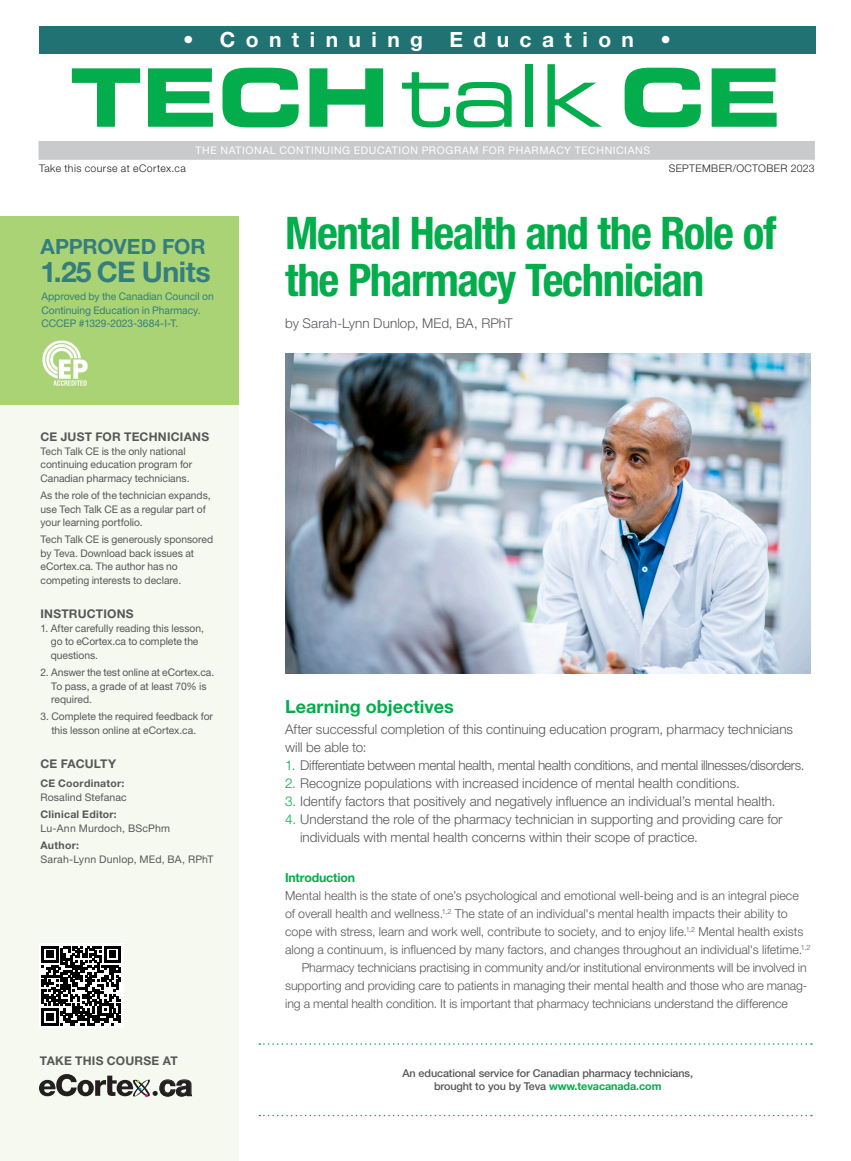
<style>
.page{position:relative;width:851px;height:1161px;background:#fff}
.page>*{position:absolute;margin:0;border:0;box-sizing:border-box;transform-origin:0 0}
.t1{font:80.7px "Eurostile LT Std Bold Ex 2";color:#03ad4c}
.bylines{font:700 condensed 45px/46.5px "Helvetica Neue LT Std";letter-spacing:-.03em;color:#03ad4c}
.t2{font:700 29.85px "Helvetica Neue LT Std";color:#231f20}
.t3{font:700 28.5px "Helvetica Neue LT Std";letter-spacing:-.015em;color:#357e7d}
.t4{font:700 21px "Helvetica Neue LT Std";letter-spacing:.495em;color:#fff}
.t5{font:700 21px "Helvetica Neue LT Std";letter-spacing:-.005em;color:#357e7d}
.t6{font:700 18px "Helvetica Neue LT Std";color:#03ad4c}
.text{font:300 13.5px/18px "Helvetica Neue LT Std";color:#57585a}
.text-2{font:300 13.5px "Helvetica Neue LT Std";letter-spacing:-.025em;color:#57585a}
.bylines-2{font:300 13.5px "Helvetica Neue LT Std";letter-spacing:.005em;color:#57585a}
.TT___MAIN_TEXT{font:300 12.3px/18px "Helvetica Neue LT Std";color:#57585a}
.TT___SUBHEAD{font:700 12.3px "Helvetica Neue LT Std";letter-spacing:-.02em;color:#03ad4c}
.t7{font:700 12px "Helvetica Neue LT Std";letter-spacing:.02em;color:#57585a}
.TT___ENDORSEMENT_COPY{font:500 10.8px/13.2px "Helvetica Neue LT Std";letter-spacing:-.01em;color:#57585a;text-align:center}
.t8{font:10.5px/13.5px "Helvetica Neue LT Std";letter-spacing:-.005em;color:#57585a}
.t9{font:10.5px/13.5px "Helvetica Neue LT Std";letter-spacing:-.005em;color:#357e7d}
.t10{font:10.5px "Helvetica Neue LT Std";letter-spacing:.055em;color:#fff}
.t11{font:300 10.5px "Helvetica Neue LT Std";letter-spacing:.04em;color:#231f20}
.t12{font:10.5px/13.5px "Helvetica Neue LT Std";letter-spacing:.015em;color:#57585a}
.t13{font:700 10.5px "Helvetica Neue LT Std";letter-spacing:.025em;color:#57585a}
.t14{font:10.5px "Helvetica Neue LT Std";letter-spacing:.02em;color:#57585a}
.s1{font-family:"Eurostile LT Std Ex 2";font-size:86.4px}
.s2{font-weight:700}
.s3{color:#03ad4c}
.s4{font-weight:700;color:#03ad4c}
</style>
<div class="page">
<div style="left:0;top:351px;width:238px;height:810px;background:#f5f9ef"></div>
<div style="left:39px;top:26px;width:776px;height:28px;background:#207372"></div>
<div style="left:38px;top:141px;width:776px;height:19px;background:#c9cacc"></div>
<div style="left:0;top:217px;width:238px;height:188px;background:#aad375"></div>
<img style="left:42px;top:340px;width:46px;height:46px">
<svg style="left:259px;top:1043px;width:552px;height:2px"></svg>
<svg style="left:259px;top:1115px;width:552px;height:1px"></svg>
<img style="left:285px;top:354px;width:525px;height:319px">
<svg style="left:39px;top:1074px;width:111px;height:23px"></svg>
<svg style="left:160px;top:1080px;width:32px;height:16px"></svg>
<div style="left:39px;top:943px;width:84px;height:85px;background:#fff"></div>
<svg style="left:41px;top:946px;width:80px;height:79px"></svg>
<p class="t4" style="left:183px;top:26px;width:241px">• Continuing</p>
<p class="t4" style="left:449px;top:26px;width:186px">Education</p>
<p class="t4" style="left:660px;top:26px;width:12px">•</p>
<p class="t1" style="left:70px;top:41px;width:712px">TECH<span class="s1">talk</span> CE</p>
<p class="t10" style="left:195px;top:144px;width:456px">THE NATIONAL CONTINUING EDUCATION PROGRAM FOR PHARMACY TECHNICIANS</p>
<p class="t11" style="left:39px;top:162px;width:148px">Take this course at eCortex.ca</p>
<p class="t11" style="left:668px;top:162px;width:148px">SEPTEMBER/OCTOBER 2023</p>
<p class="t5" style="left:40px;top:234px;width:167px">APPROVED FOR</p>
<p class="t3" style="left:40px;top:254px;width:172px">1.25 CE Units</p>
<p class="t9" style="left:41px;top:290px;width:174px">Approved by the Canadian Council on<br>Continuing Education in Pharmacy.<br>CCCEP #1329-2023-3684-I-T.</p>
<p class="t7" style="left:40px;top:430px;width:170px">CE JUST FOR TECHNICIANS</p>
<p class="t8" style="left:40px;top:444px;width:153px">Tech Talk CE is the only national continuing education program for<br>Canadian pharmacy technicians.</p>
<p class="t8" style="left:40px;top:488px;width:172px">As the role of the technician expands, use Tech Talk CE as a regular part of your learning portfolio.</p>
<p class="t8" style="left:40px;top:533px;width:174px">Tech Talk CE is generously sponsored by Teva. Download back issues at eCortex.ca. The author has no competing interests to declare.</p>
<p class="t7" style="left:40px;top:607px;width:95px">INSTRUCTIONS</p>
<p class="t8" style="left:51px;top:621px;width:155px;text-indent:-10px">1. After carefully reading this lesson, go to eCortex.ca to complete the questions.</p>
<p class="t8" style="left:51px;top:666px;width:164px;text-indent:-11px">2. Answer the test online at eCortex.ca.<br>To pass, a grade of at least 70% is required.</p>
<p class="t8" style="left:40px;top:710px;width:174px;text-align:center">3. Complete the required feedback for this lesson online at eCortex.ca.</p>
<p class="t7" style="left:40px;top:757px;width:77px">CE FACULTY</p>
<p class="t13" style="left:40px;top:777px;width:85px">CE Coordinator:</p>
<p class="t8" style="left:40px;top:790px;width:88px">Rosalind Stefanac</p>
<p class="t13" style="left:40px;top:808px;width:78px">Clinical Editor:</p>
<p class="t14" style="left:40px;top:822px;width:131px">Lu-Ann Murdoch, BScPhm</p>
<p class="t12" style="left:40px;top:839px;width:175px"><span class="s2">Author:<br></span>Sarah-Lynn Dunlop, MEd, BA, RPhT</p>
<p class="t7" style="left:40px;top:1053px;width:139px">TAKE THIS COURSE AT</p>
<p class="bylines" style="left:285px;top:209px;width:492px">Mental Health and the Role of the Pharmacy Technician</p>
<p class="bylines-2" style="left:285px;top:315px;width:229px">by Sarah-Lynn Dunlop, MEd, BA, RPhT</p>
<p class="t6" style="left:285px;top:696px;width:170px">Learning objectives</p>
<p class="text" style="left:285px;top:720px;width:509px">After successful completion of this continuing education program, pharmacy technicians will be able to:</p>
<p class="text-2" style="left:285px;top:757px;width:521px"><span class="s3">1.</span> Differentiate between mental health, mental health conditions, and mental illnesses/disorders.</p>
<p class="text" style="left:285px;top:774px;width:456px"><span class="s3">2.</span> Recognize populations with increased incidence of mental health conditions.</p>
<p class="text" style="left:285px;top:792px;width:492px"><span class="s3">3.</span> Identify factors that positively and negatively influence an individual’s mental health.</p>
<p class="text" style="left:300px;top:810px;width:484px;text-indent:-15px"><span class="s3">4.</span> Understand the role of the pharmacy technician in supporting and providing care for individuals with mental health concerns within their scope of practice.</p>
<p class="TT___SUBHEAD" style="left:285px;top:870px;width:71px">Introduction</p>
<p class="TT___MAIN_TEXT" style="left:285px;top:886px;width:526px">Mental health is the state of one’s psychological and emotional well-being and is an integral piece of overall health and wellness.<sup>1,2</sup> The state of an individual's mental health impacts their ability to cope with stress, learn and work well, contribute to society, and to enjoy life.<sup>1,2</sup> Mental health exists along a continuum, is influenced by many factors, and changes throughout an individual's lifetime.<sup>1,2</sup></p>
<p class="TT___MAIN_TEXT" style="left:285px;top:958px;width:524px;text-align:justify;text-indent:16px">Pharmacy technicians practising in community and/or institutional environments will be involved in supporting and providing care to patients in managing their mental health and those who are manag&shy;ing a mental health condition. It is important that pharmacy technicians understand the difference</p>
<p class="t2" style="left:151px;top:1067px;width:43px">·ca</p>
<p class="TT___ENDORSEMENT_COPY" style="left:402px;top:1067px;width:292px">An educational service for Canadian pharmacy technicians, brought to you by Teva <span class="s4">www.tevacanada.com</span></p>
</div>
